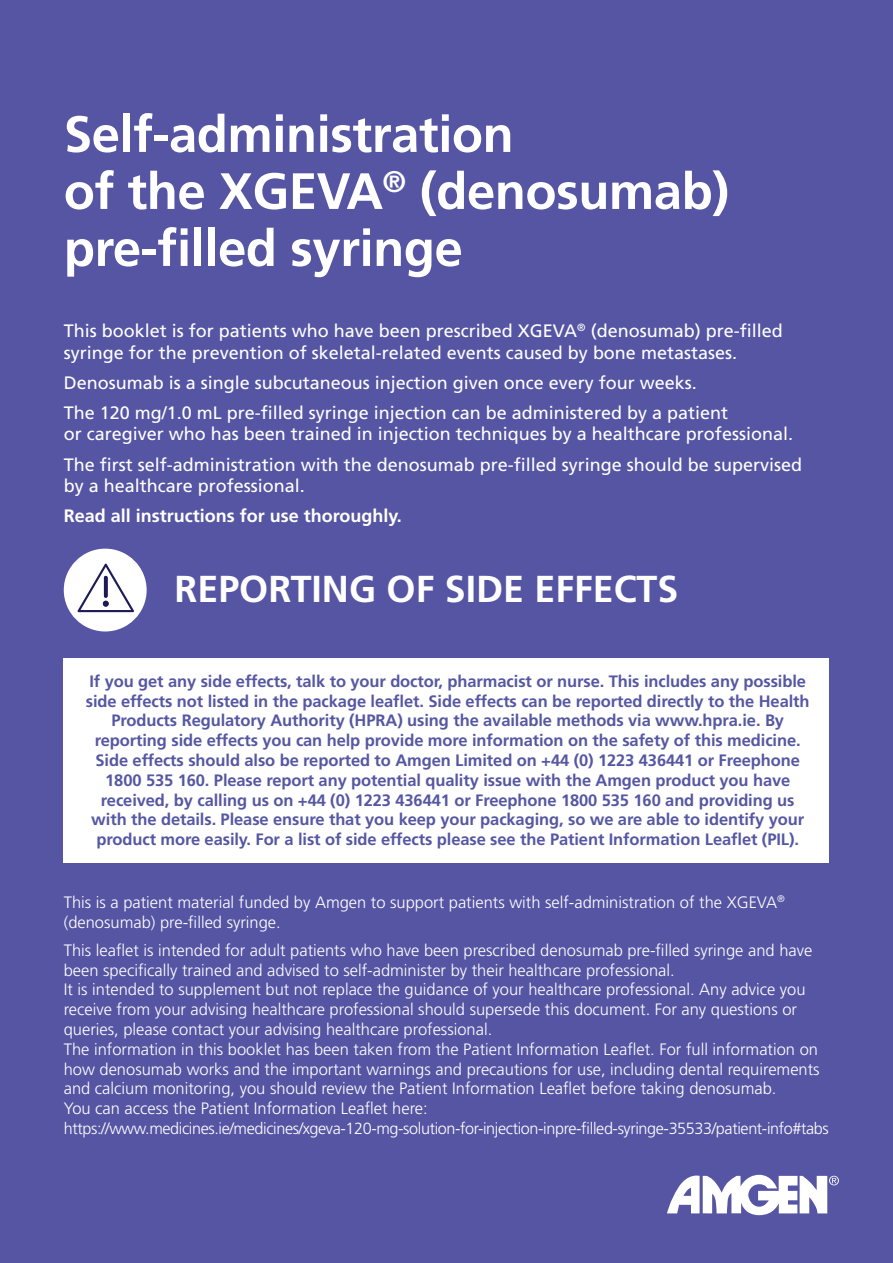
<style>
.page{position:relative;width:893px;height:1263px;background:#5655a4}
.page>*{position:absolute;margin:0;border:0;box-sizing:border-box;transform-origin:0 0}
.t1{font:700 51px/57px "Frutiger LT Std";letter-spacing:-.01em;color:#fff}
.t2{font:700 37.5px "Frutiger LT Std";color:#fff}
.t3{font:18px/21.6px "Frutiger LT Std";color:#fff}
.t4{font:700 18px "Frutiger LT Std";color:#fff}
.t5{font:300 16.5px/19.8px "Frutiger LT Std";color:#fff}
.t6{font:700 16.5px/19.8px "Frutiger LT Std";letter-spacing:-.005em;color:#5657a2;text-align:center}
.t7{font:300 16.2px "Frutiger LT Std";letter-spacing:-.025em;color:#fff}
</style>
<div class="page">
<div style="left:65px;top:550px;width:81px;height:80px;background:#fff;border-radius:50%"></div>
<svg style="left:78px;top:564px;width:56px;height:48px"></svg>
<div style="left:64px;top:549px;width:83px;height:82px;border:2px solid #fff;border-radius:50%"></div>
<div style="left:64px;top:658px;width:765px;height:205px;background:#fff"></div>
<svg style="left:667px;top:1174px;width:172px;height:41px"></svg>
<p class="t1" style="left:64px;top:106px;width:667px">Self-administration<br>of the XGEVA<sup>®</sup> (denosumab) pre-filled syringe</p>
<p class="t3" style="left:64px;top:320px;width:720px">This booklet is for patients who have been prescribed XGEVA<sup>®</sup> (denosumab) pre-filled syringe for the prevention of skeletal-related events caused by bone metastases.</p>
<p class="t3" style="left:64px;top:372px;width:635px">Denosumab is a single subcutaneous injection given once every four weeks.</p>
<p class="t3" style="left:64px;top:402px;width:731px">The 120 mg/1.0 mL pre-filled syringe injection can be administered by a patient<br>or caregiver who has been trained in injection techniques by a healthcare professional.</p>
<p class="t3" style="left:64px;top:454px;width:740px">The first self-administration with the denosumab pre-filled syringe should be supervised by a healthcare professional.</p>
<p class="t4" style="left:64px;top:505px;width:340px">Read all instructions for use thoroughly.</p>
<p class="t2" style="left:175px;top:567px;width:505px">REPORTING OF SIDE EFFECTS</p>
<p class="t6" style="left:86px;top:671px;width:725px">If you get any side effects, talk to your doctor, pharmacist or nurse. This includes any possible side effects not listed in the package leaflet. Side effects can be reported directly to the Health Products Regulatory Authority (HPRA) using the available methods via www.hpra.ie. By reporting side effects you can help provide more information on the safety of this medicine.<br>Side effects should also be reported to Amgen Limited on +44 (0) 1223 436441 or Freephone 1800 535 160. Please report any potential quality issue with the Amgen product you have received, by calling us on +44 (0) 1223 436441 or Freephone 1800 535 160 and providing us with the details. Please ensure that you keep your packaging, so we are able to identify your product more easily. For a list of side effects please see the Patient Information Leaflet (PIL).</p>
<p class="t5" style="left:64px;top:892px;width:722px">This is a patient material funded by Amgen to support patients with self-administration of the XGEVA<sup>® </sup>(denosumab) pre-filled syringe.</p>
<p class="t5" style="left:64px;top:940px;width:750px">This leaflet is intended for adult patients who have been prescribed denosumab pre-filled syringe and have been specifically trained and advised to self-administer by their healthcare professional.</p>
<p class="t5" style="left:64px;top:980px;width:743px">It is intended to supplement but not replace the guidance of your healthcare professional. Any advice you receive from your advising healthcare professional should supersede this document. For any questions or queries, please contact your advising healthcare professional.</p>
<p class="t5" style="left:64px;top:1039px;width:757px">The information in this booklet has been taken from the Patient Information Leaflet. For full information on how denosumab works and the important warnings and precautions for use, including dental requirements and calcium monitoring, you should review the Patient Information Leaflet before taking denosumab.<br>You can access the Patient Information Leaflet here:</p>
<p class="t7" style="left:64px;top:1119px;width:766px">https://www.medicines.ie/medicines/xgeva-120-mg-solution-for-injection-inpre-filled-syringe-35533/patient-info#tabs</p>
</div>
